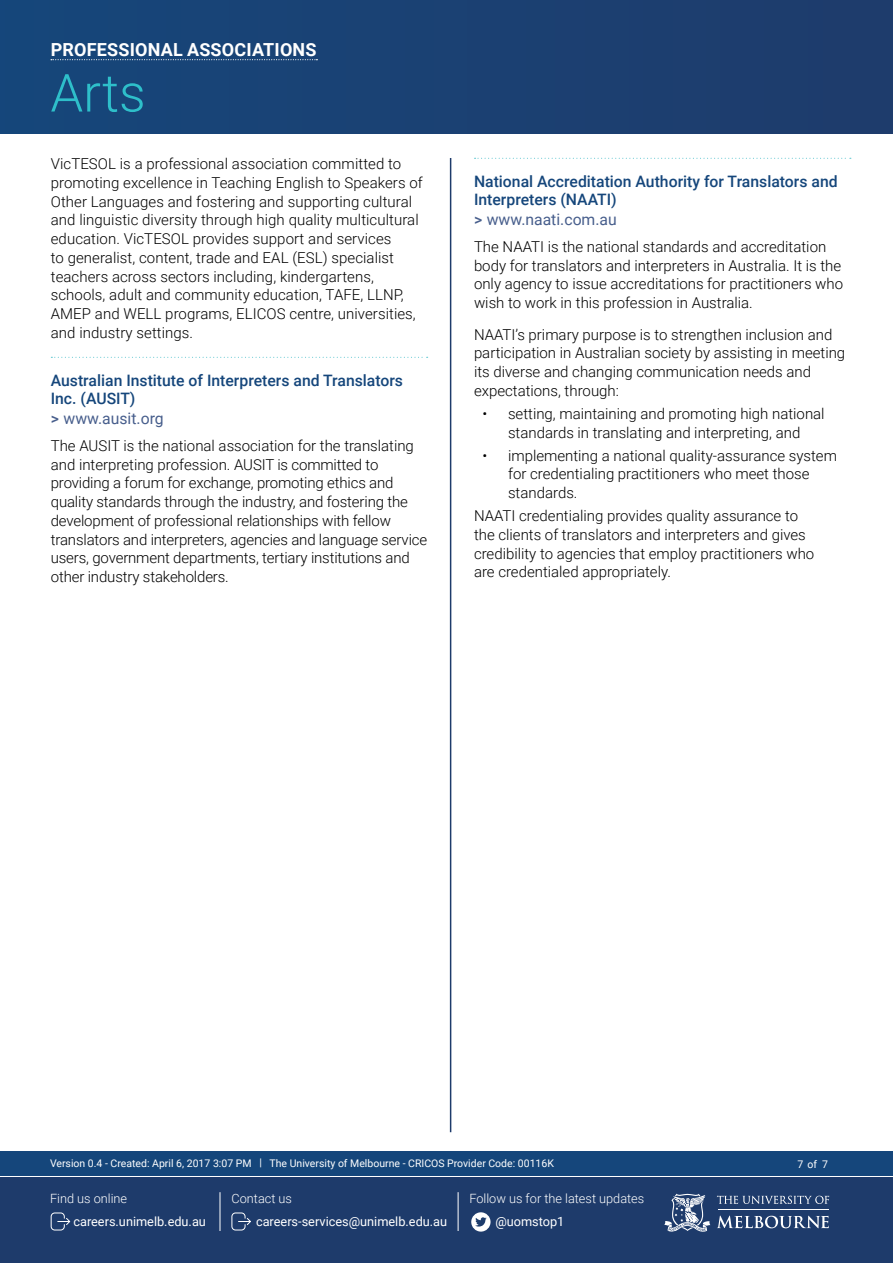
<style>
.page{position:relative;width:893px;height:1263px;background:#fff}
.page>*{position:absolute;margin:0;border:0;box-sizing:border-box;transform-origin:0 0}
.t1{font:300 52.5px "Roboto";color:#2ebfca}
.t2{font:700 18px "Roboto";letter-spacing:.01em;color:#fff}
.t3{font:500 15.75px/18px "Roboto";color:#15467b}
.t4{font:15.75px "Roboto";color:#475e8c}
.t5{font:300 15px/18.8px "Roboto";color:#000}
.t6{font:12.75px "Roboto";color:#fff}
.t7{font:300 12.75px "Roboto";color:#fff}
.t8{font:10.5px "Roboto";color:#fff}
.s1{font-weight:500}
</style>
<div class="page">
<div style="left:0;top:0;width:893px;height:134px;background:#1b4173"></div>
<div style="left:0;top:1151px;width:893px;height:24px;background:#15467b"></div>
<div style="left:0;top:1177px;width:893px;height:86px;background:#1e3b6b"></div>
<svg style="left:664px;top:1194px;width:165px;height:38px"></svg>
<svg style="left:50px;top:1212px;width:21px;height:19px"></svg>
<svg style="left:231px;top:1212px;width:20px;height:19px"></svg>
<hr style="left:220px;top:1192px;width:1px;height:39px;background:#fff">
<hr style="left:458px;top:1192px;width:1px;height:39px;background:#fff">
<svg style="left:471px;top:1212px;width:20px;height:19px"></svg>
<svg style="left:475px;top:1217px;width:12px;height:10px"></svg>
<svg style="left:51px;top:59px;width:266px;height:1px"></svg>
<svg style="left:51px;top:357px;width:377px;height:1px"></svg>
<svg style="left:475px;top:158px;width:376px;height:1px"></svg>
<hr style="left:450px;top:158px;width:1px;height:974px;background:#1e3b6b">
<p class="t2" style="left:51px;top:37px;width:267px">PROFESSIONAL ASSOCIATIONS</p>
<h1 class="t1" style="left:50px;top:56px;width:97px">Arts</h1>
<p class="t5" style="left:51px;top:154px;width:374px">VicTESOL is a professional association committed to promoting excellence in Teaching English to Speakers of Other Languages and fostering and supporting cultural and linguistic diversity through high quality multicultural education. VicTESOL provides support and services<br>to generalist, content, trade and EAL (ESL) specialist teachers across sectors including, kindergartens, schools, adult and community education, TAFE, LLNP, AMEP and WELL programs, ELICOS centre, universities, and industry settings.</p>
<p class="t3" style="left:51px;top:370px;width:354px">Australian Institute of Interpreters and Translators<br>Inc. (AUSIT)</p>
<p class="t4" style="left:51px;top:407px;width:114px"><span class="s1">&gt;</span> www.ausit.org</p>
<p class="t5" style="left:51px;top:436px;width:378px">The AUSIT is the national association for the translating and interpreting profession. AUSIT is committed to providing a forum for exchange, promoting ethics and quality standards through the industry, and fostering the development of professional relationships with fellow translators and interpreters, agencies and language service users, government departments, tertiary institutions and other industry stakeholders.</p>
<p class="t3" style="left:474px;top:171px;width:365px">National Accreditation Authority for Translators and<br>Interpreters (NAATI)</p>
<p class="t4" style="left:474px;top:208px;width:144px"><span class="s1">&gt;</span> www.naati.com.au</p>
<p class="t5" style="left:474px;top:237px;width:371px">The NAATI is the national standards and accreditation body for translators and interpreters in Australia. It is the only agency to issue accreditations for practitioners who wish to work in this profession in Australia.</p>
<p class="t5" style="left:474px;top:324px;width:373px">NAATI’s primary purpose is to strengthen inclusion and participation in Australian society by assisting in meeting its diverse and changing communication needs and expectations, through:</p>
<p class="t5" style="left:482px;top:404px;width:344px;text-align:center">• setting, maintaining and promoting high national standards in translating and interpreting, and</p>
<p class="t5" style="left:508px;top:445px;width:330px;text-indent:-26px">• implementing a national quality-assurance system for credentialing practitioners who meet those standards.</p>
<p class="t5" style="left:474px;top:506px;width:342px">NAATI credentialing provides quality assurance to the clients of translators and interpreters and gives credibility to agencies that employ practitioners who are credentialed appropriately.</p>
<p class="t8" style="left:50px;top:1156px;width:505px">Version 0.4 - Created: April 6, 2017 3:07 PM | The University of Melbourne - CRICOS Provider Code: 00116K</p>
<p class="t7" style="left:50px;top:1190px;width:79px">Find us online</p>
<p class="t6" style="left:73px;top:1212px;width:134px">careers.unimelb.edu.au</p>
<p class="t6" style="left:256px;top:1212px;width:193px">careers-services@unimelb.edu.au</p>
<p class="t7" style="left:232px;top:1190px;width:62px">Contact us</p>
<p class="t7" style="left:469px;top:1190px;width:176px">Follow us for the latest updates</p>
<p class="t6" style="left:495px;top:1212px;width:71px">@uomstop1</p>
<p class="t8" style="left:797px;top:1157px;width:32px">7of7</p>
</div>
